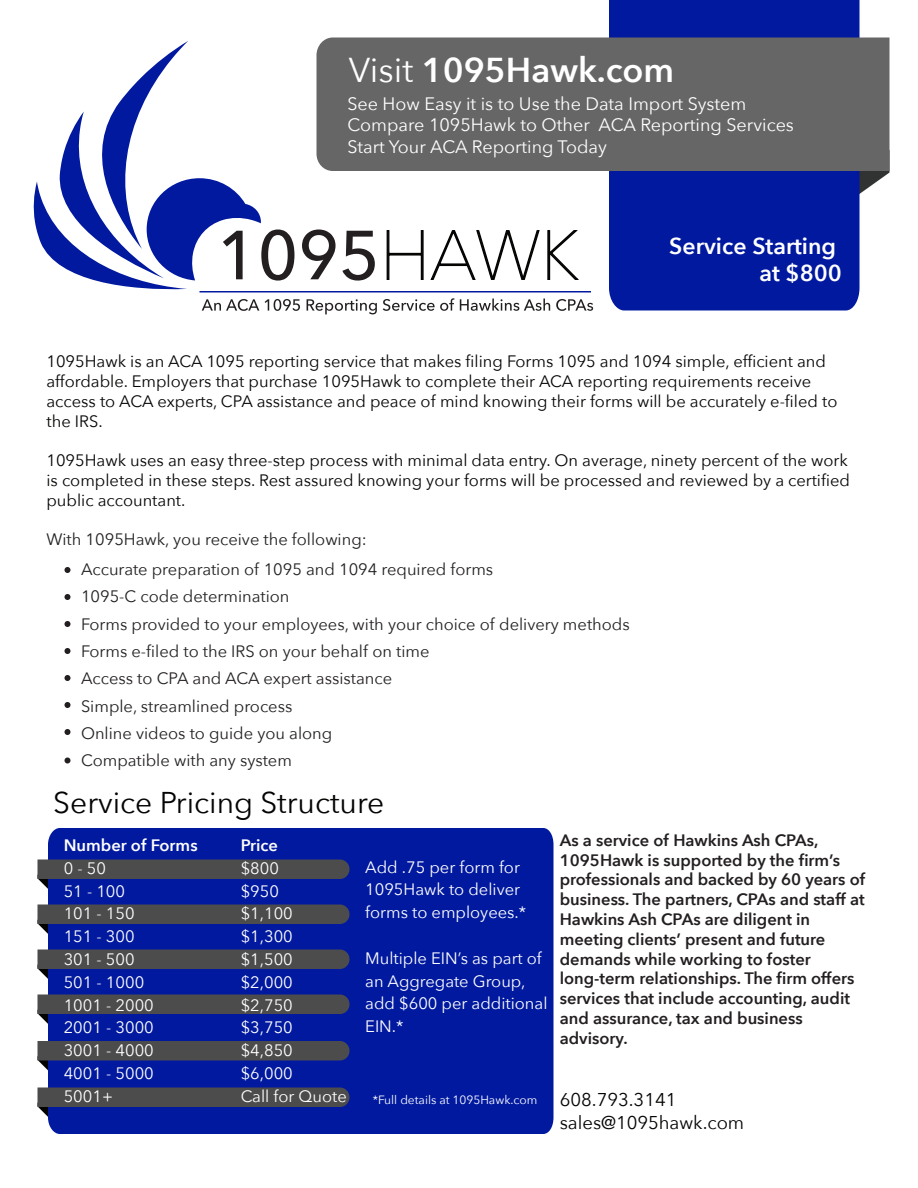
<style>
.page{position:relative;width:918px;height:1188px;background:#fff}
.page>*{position:absolute;margin:0;border:0;box-sizing:border-box;transform-origin:0 0}
.t1{font:600 34.5px "Avenir Next";color:#fff}
.t2{font:30px "Avenir Next";color:#040503}
.t3{font:600 23.1px/27.8px "Avenir Next";color:#fff;text-align:right}
.t4{font:18.45px/22.2px "Avenir Next";color:#040503}
.t5{font:18px/21.6px "Avenir Next";color:#fff}
.t6{font:16.5px/19.8px "Avenir Next";color:#040503}
.t7{font:600 16.5px/19.8px "Avenir Next";color:#231f20}
.t8{font:16.5px/27.3px "Avenir Next";color:#231f20}
.t9{font:16.5px/22.8px "Avenir Next";color:#fff}
.t10{font:600 16.5px "Avenir Next";color:#fff}
.t11{font:12px "Avenir Next";color:#fff}
.s1{font-weight:400}
</style>
<div class="page">
<svg style="left:860px;top:171px;width:30px;height:23px"></svg>
<div style="left:609px;top:0;width:251px;height:310px;background:#00199f"></div>
<div style="left:316px;top:38px;width:574px;height:133px;background:#666"></div>
<svg style="left:302px;top:229px;width:34px;height:50px"></svg>
<svg style="left:342px;top:231px;width:33px;height:50px"></svg>
<svg style="left:386px;top:230px;width:154px;height:50px"></svg>
<svg style="left:547px;top:230px;width:32px;height:50px"></svg>
<svg style="left:33px;top:41px;width:261px;height:249px"></svg>
<svg style="left:202px;top:299px;width:57px;height:12px"></svg>
<svg style="left:265px;top:299px;width:35px;height:12px"></svg>
<svg style="left:307px;top:299px;width:70px;height:15px"></svg>
<svg style="left:383px;top:298px;width:71px;height:13px"></svg>
<svg style="left:460px;top:299px;width:90px;height:12px"></svg>
<svg style="left:556px;top:299px;width:37px;height:12px"></svg>
<hr style="left:200px;top:291px;width:391px;height:1px;background:#00199f">
<div style="left:48px;top:828px;width:506px;height:306px;background:#00199f"></div>
<svg style="left:37px;top:949px;width:313px;height:31px;background:#313a6b"></svg>
<svg style="left:37px;top:859px;width:313px;height:31px;background:#313a6b"></svg>
<svg style="left:37px;top:904px;width:313px;height:31px;background:#313a6b"></svg>
<svg style="left:37px;top:994px;width:313px;height:31px;background:#313a6b"></svg>
<svg style="left:37px;top:1041px;width:313px;height:31px;background:#313a6b"></svg>
<svg style="left:37px;top:1087px;width:313px;height:31px;background:#313a6b"></svg>
<svg style="left:64px;top:567px;width:6px;height:6px"></svg>
<svg style="left:64px;top:594px;width:6px;height:6px"></svg>
<svg style="left:64px;top:621px;width:6px;height:6px"></svg>
<svg style="left:64px;top:648px;width:6px;height:6px"></svg>
<svg style="left:64px;top:675px;width:6px;height:6px"></svg>
<svg style="left:64px;top:702px;width:6px;height:6px"></svg>
<svg style="left:64px;top:729px;width:6px;height:6px"></svg>
<svg style="left:64px;top:758px;width:6px;height:6px"></svg>
<h1 class="t1" style="left:349px;top:40px;width:327px"><span class="s1">Visit</span> 1095Hawk.com</h1>
<p class="t5" style="left:347px;top:92px;width:448px">See How Easy it is to Use the Data Import System<br>Compare 1095Hawk to Other ACA Reporting Services<br>Start Your ACA Reporting Today</p>
<h3 class="t3" style="left:669px;top:231px;width:174px">Service Starting at $800</h3>
<p class="t6" style="left:46px;top:351px;width:793px">1095Hawk is an ACA 1095 reporting service that makes filing Forms 1095 and 1094 simple, efficient and affordable. Employers that purchase 1095Hawk to complete their ACA reporting requirements receive access to ACA experts, CPA assistance and peace of mind knowing their forms will be accurately e-filed to the IRS.</p>
<p class="t6" style="left:46px;top:450px;width:805px">1095Hawk uses an easy three-step process with minimal data entry. On average, ninety percent of the work is completed in these steps. Rest assured knowing your forms will be processed and reviewed by a certified public accountant.</p>
<p class="t8" style="left:46px;top:525px;width:322px">With 1095Hawk, you receive the following:</p>
<p class="t8" style="left:81px;top:555px;width:550px">Accurate preparation of 1095 and 1094 required forms<br>1095-C code determination<br>Forms provided to your employees, with your choice of delivery methods Forms e-filed to the IRS on your behalf on time<br>Access to CPA and ACA expert assistance<br>Simple, streamlined process<br>Online videos to guide you along<br>Compatible with any system</p>
<h2 class="t2" style="left:53px;top:777px;width:333px">Service Pricing Structure</h2>
<p class="t9" style="left:365px;top:855px;width:162px">Add .75 per form for<br>1095Hawk to deliver forms to employees.*</p>
<p class="t9" style="left:365px;top:946px;width:184px">Multiple EIN’s as part of an Aggregate Group, add $600 per additional<br>EIN.*</p>
<p class="t7" style="left:560px;top:830px;width:307px">As a service of Hawkins Ash CPAs, 1095Hawk is supported by the firm’s professionals and backed by 60 years of business. The partners, CPAs and staff at Hawkins Ash CPAs are diligent in meeting clients’ present and future demands while working to foster long-term relationships. The firm offers services that include accounting, audit and assurance, tax and business advisory.</p>
<p class="t10" style="left:64px;top:831px;width:135px">Number of Forms</p>
<p class="t9" style="left:64px;top:856px;width:92px">0 - 50<br>51 - 100<br>101 - 150<br>151 - 300<br>301 - 500<br>501 - 1000<br>1001 - 2000<br>2001 - 3000<br>3001 - 4000<br>4001 - 5000<br>5001+</p>
<p class="t10" style="left:241px;top:831px;width:39px">Price</p>
<p class="t9" style="left:241px;top:856px;width:108px">$800<br>$950<br>$1,100 $1,300 $1,500 $2,000 $2,750 $3,750 $4,850 $6,000<br>Call for Quote</p>
<p class="t4" style="left:560px;top:1088px;width:186px">608.793.3141 sales@1095hawk.com</p>
<p class="t11" style="left:373px;top:1090px;width:166px">*Full details at 1095Hawk.com</p>
</div>
